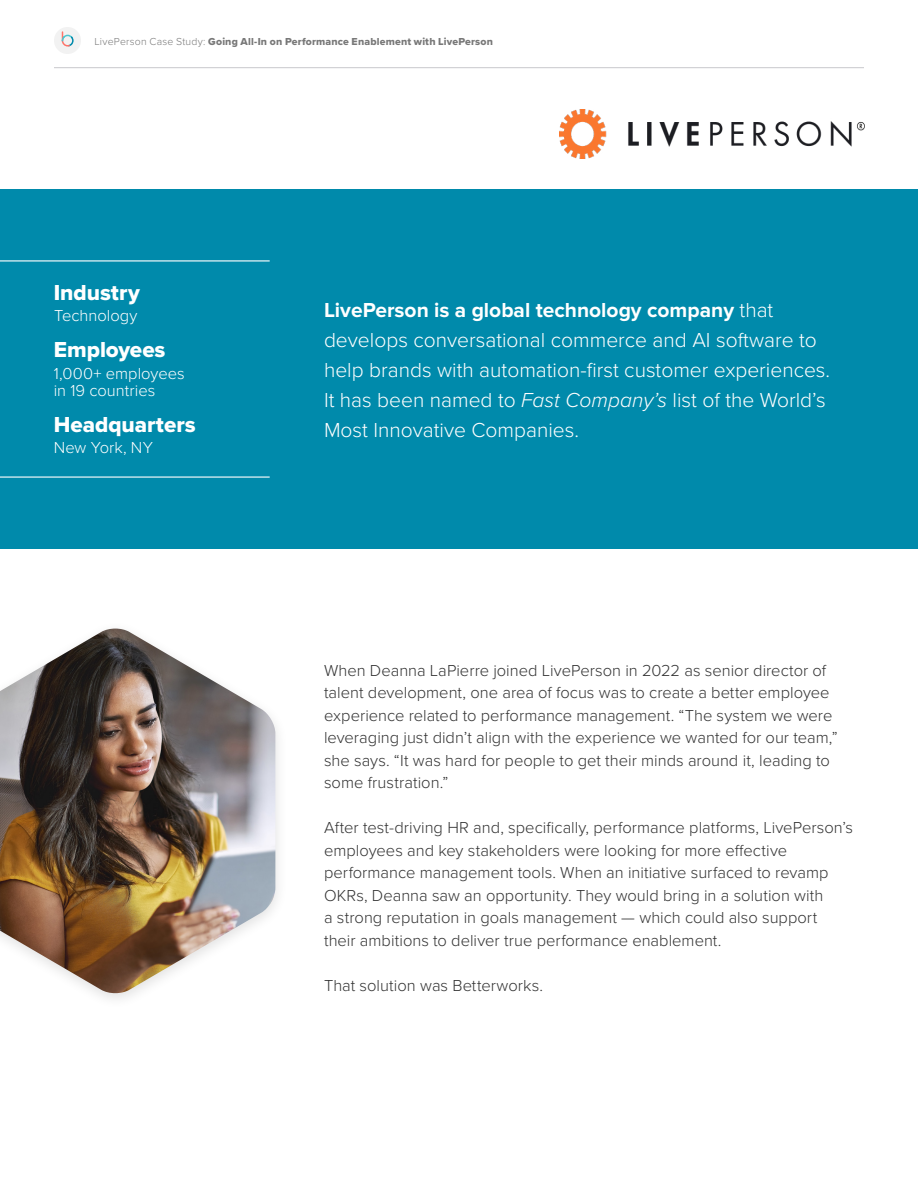
<style>
.page{position:relative;width:918px;height:1188px;background:#fff}
.page>*{position:absolute;margin:0;border:0;box-sizing:border-box;transform-origin:0 0}
.t1{font:22.5px "Proxima Nova Extrabld";color:#fff}
.t2{font:300 21px/30px "Proxima Nova";color:#fff}
.t3{font:300 16.5px/22.5px "Proxima Nova";color:#333}
.t4{font:300 16.5px/16.5px "Proxima Nova";color:#fff}
.t5{font:10.5px "Proxima Nova Extrabld";letter-spacing:.015em;color:#787878}
.s1{font-family:"Proxima Nova";font-weight:300}
.s2{font-weight:700}
.s3{font-style:italic}
</style>
<div class="page">
<div style="left:54px;top:27px;width:27px;height:27px;background:#f2f2f2;border-radius:50%"></div>
<svg style="left:62px;top:31px;width:12px;height:16px"></svg>
<hr style="left:54px;top:67px;width:810px;height:1px;background:#c8c8cc">
<img style="left:559px;top:110px;width:306px;height:48px">
<div style="left:0;top:189px;width:918px;height:360px;background:#008aab"></div>
<hr style="left:0;top:477px;width:270px;height:1px;background:#fff">
<hr style="left:0;top:260px;width:270px;height:1px;background:#fff">
<img style="left:0;top:629px;width:275px;height:365px">
<p class="t5" style="left:94px;top:33px;width:400px"><span class="s1">LivePerson Case Study:</span> Going All-In on Performance Enablement with LivePerson</p>
<h1 class="t1" style="left:54px;top:275px;width:88px">Industry</h1>
<p class="t4" style="left:54px;top:307px;width:85px">Technology</p>
<h1 class="t1" style="left:54px;top:333px;width:113px">Employees</h1>
<p class="t4" style="left:54px;top:364px;width:133px">1,000+ employees in 19 countries</p>
<h1 class="t1" style="left:54px;top:408px;width:144px">Headquarters</h1>
<p class="t4" style="left:54px;top:438px;width:101px">New York, NY</p>
<p class="t2" style="left:324px;top:294px;width:508px"><span class="s2">LivePerson is a global technology company</span> that develops conversational commerce and AI software to help brands with automation-first customer experiences.<br>It has been named to <span class="s3">Fast Company’s</span> list of the World’s Most Innovative Companies.</p>
<p class="t3" style="left:324px;top:658px;width:515px">When Deanna LaPierre joined LivePerson in 2022 as senior director of talent development, one area of focus was to create a better employee experience related to performance management. “The system we were leveraging just didn’t align with the experience we wanted for our team,” she says. “It was hard for people to get their minds around it, leading to some frustration.”</p>
<p class="t3" style="left:324px;top:816px;width:531px">After test-driving HR and, specifically, performance platforms, LivePerson’s employees and key stakeholders were looking for more effective performance management tools. When an initiative surfaced to revamp OKRs, Deanna saw an opportunity. They would bring in a solution with<br>a strong reputation in goals management — which could also support their ambitions to deliver true performance enablement.</p>
<p class="t3" style="left:324px;top:973px;width:221px">That solution was Betterworks.</p>
</div>
